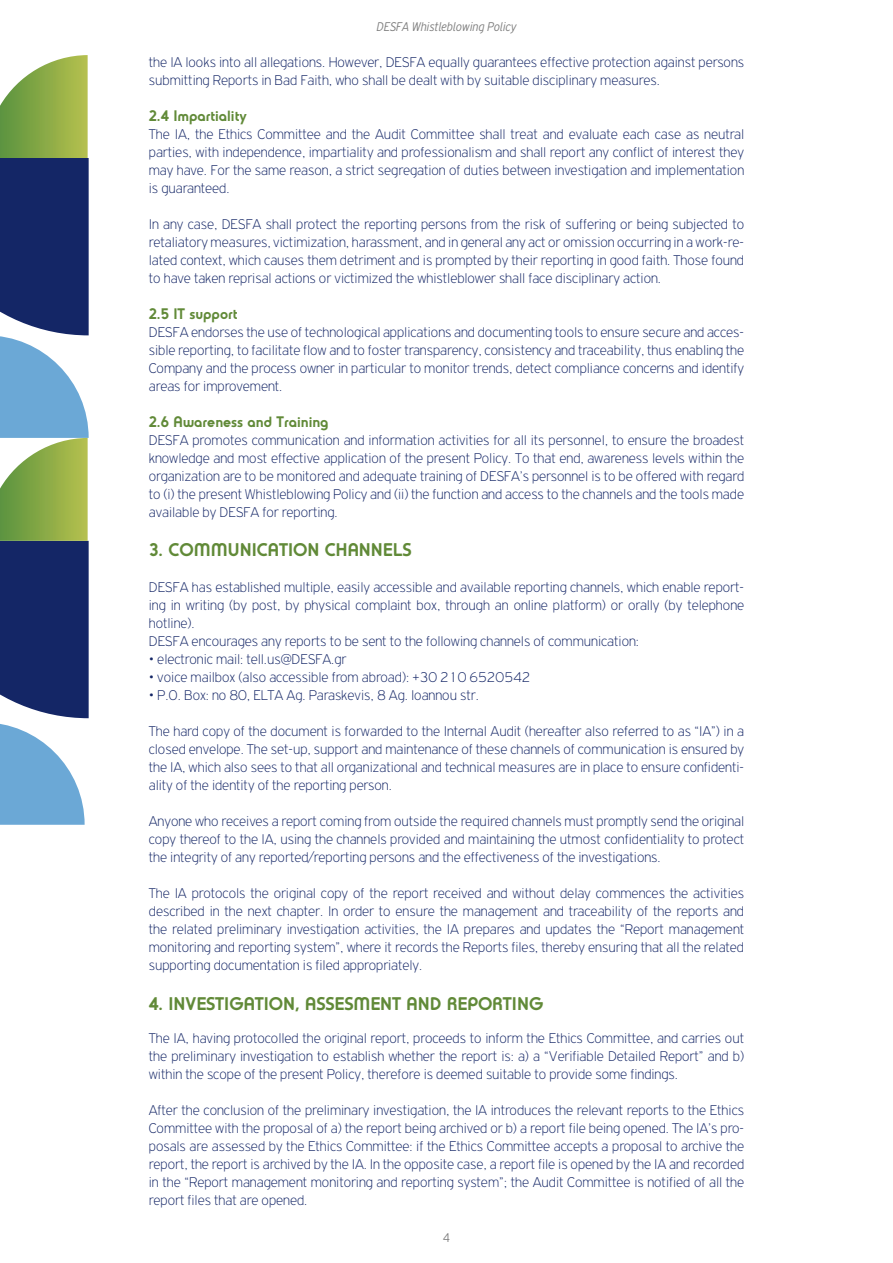
<style>
.page{position:relative;width:893px;height:1263px;background:#fff}
.page>*{position:absolute;margin:0;border:0;box-sizing:border-box;transform-origin:0 0}
.t1{font:700 18px "PF Universal";color:#618a38}
.t2{font:100 15px/18px "PF Highway Gothic";color:#142666;text-align:justify}
.t3{font:700 15px "PF Universal";color:#618a38}
.t4{font:italic 300 13.5px "PF Highway Gothic Cond";color:#808080}
.t5{font:300 13.5px "PF Highway Gothic Cond";color:#808080}
</style>
<div class="page">
<svg style="left:0;top:55px;width:89px;height:770px;background:#617c8a"></svg>
<p class="t4" style="left:377px;top:20px;width:141px">DESFA Whistleblowing Policy</p>
<p class="t2" style="left:149px;top:53px;width:597px">the IA looks into all allegations. However, DESFA equally guarantees effective protection against persons submitting Reports in Bad Faith, who shall be dealt with by suitable disciplinary measures.</p>
<p class="t3" style="left:149px;top:106px;width:99px">2.4 Impartiality</p>
<p class="t2" style="left:149px;top:125px;width:597px">The IA, the Ethics Committee and the Audit Committee shall treat and evaluate each case as neutral parties, with independence, impartiality and professionalism and shall report any conflict of interest they may have. For the same reason, a strict segregation of duties between investigation and implementation is guaranteed.</p>
<p class="t2" style="left:149px;top:215px;width:597px">In any case, DESFA shall protect the reporting persons from the risk of suffering or being subjected to retaliatory measures, victimization, harassment, and in general any act or omission occurring in a work-re&shy;lated context, which causes them detriment and is prompted by their reporting in good faith. Those found to have taken reprisal actions or victimized the whistleblower shall face disciplinary action.</p>
<p class="t3" style="left:149px;top:304px;width:90px">2.5 IT support</p>
<p class="t2" style="left:149px;top:323px;width:597px">DESFA endorses the use of technological applications and documenting tools to ensure secure and acces&shy;sible reporting, to facilitate flow and to foster transparency, consistency and traceability, thus enabling the Company and the process owner in particular to monitor trends, detect compliance concerns and identify areas for improvement.</p>
<p class="t3" style="left:149px;top:412px;width:181px">2.6 Awareness and Training</p>
<p class="t2" style="left:149px;top:431px;width:597px">DESFA promotes communication and information activities for all its personnel, to ensure the broadest knowledge and most effective application of the present Policy. To that end, awareness levels within the organization are to be monitored and adequate training of DESFA’s personnel is to be offered with regard to (i) the present Whistleblowing Policy and (ii) the function and access to the channels and the tools made available by DESFA for reporting.</p>
<p class="t1" style="left:149px;top:539px;width:264px">3. COMMUNICATION CHANNELS</p>
<p class="t2" style="left:149px;top:579px;width:597px;text-align:left">DESFA has established multiple, easily accessible and available reporting channels, which enable report&shy;ing in writing (by post, by physical complaint box, through an online platform) or orally (by telephone hotline).<br>DESFA encourages any reports to be sent to the following channels of communication:</p>
<p class="t2" style="left:149px;top:651px;width:199px">• electronic mail: tell.us@DESFA.gr</p>
<p class="t2" style="left:149px;top:669px;width:383px">• voice mailbox (also accessible from abroad): +30 210 6520542</p>
<p class="t2" style="left:149px;top:687px;width:332px">• P.O. Box: no 80, ELTA Ag. Paraskevis, 8 Ag. Ioannou str.</p>
<p class="t2" style="left:149px;top:723px;width:597px">The hard copy of the document is forwarded to the Internal Audit (hereafter also referred to as “IA”) in a closed envelope. The set-up, support and maintenance of these channels of communication is ensured by the IA, which also sees to that all organizational and technical measures are in place to ensure confidenti&shy;ality of the identity of the reporting person.</p>
<p class="t2" style="left:149px;top:813px;width:597px">Anyone who receives a report coming from outside the required channels must promptly send the original copy thereof to the IA, using the channels provided and maintaining the utmost confidentiality to protect the integrity of any reported/reporting persons and the effectiveness of the investigations.</p>
<p class="t2" style="left:149px;top:885px;width:597px">The IA protocols the original copy of the report received and without delay commences the activities described in the next chapter. In order to ensure the management and traceability of the reports and the related preliminary investigation activities, the IA prepares and updates the “Report management monitoring and reporting system”, where it records the Reports files, thereby ensuring that all the related supporting documentation is filed appropriately.</p>
<p class="t1" style="left:149px;top:993px;width:396px">4. INVESTIGATION, ASSESMENT AND REPORTING</p>
<p class="t2" style="left:149px;top:1029px;width:597px">The IA, having protocolled the original report, proceeds to inform the Ethics Committee, and carries out the preliminary investigation to establish whether the report is: a) a “Verifiable Detailed Report” and b) within the scope of the present Policy, therefore is deemed suitable to provide some findings.</p>
<p class="t2" style="left:149px;top:1101px;width:597px">After the conclusion of the preliminary investigation, the IA introduces the relevant reports to the Ethics Committee with the proposal of a) the report being archived or b) a report file being opened. The IA’s pro&shy;posals are assessed by the Ethics Committee: if the Ethics Committee accepts a proposal to archive the report, the report is archived by the IA. In the opposite case, a report file is opened by the IA and recorded in the “Report management monitoring and reporting system”; the Audit Committee is notified of all the report files that are opened.</p>
<p class="t5" style="left:443px;top:1231px;width:9px">4</p>
</div>
